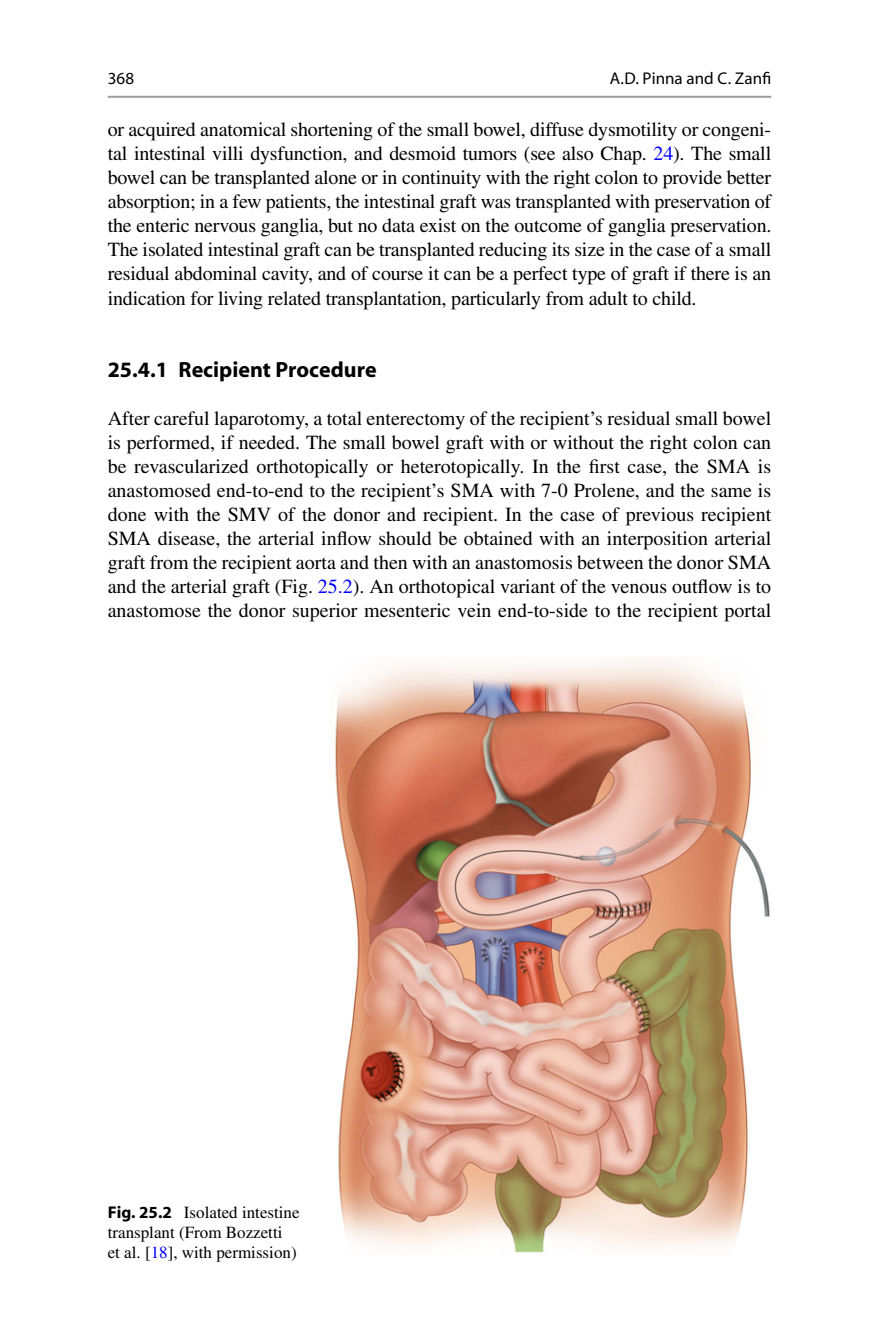
<style>
.page{position:relative;width:879px;height:1333px;background:#fff}
.page>*{position:absolute;margin:0;border:0;box-sizing:border-box;transform-origin:0 0}
.t1{font:700 22px "Qmxqng Myriad";color:#000}
.t2{font:20px/24px "Jcqplj Times";letter-spacing:-.01em;color:#000;text-align:justify}
.t3{font:17px/20px "Jcqplj Times";color:#000}
.t4{font:17px "Kmllwr Myriad";color:#000}
.s1{color:#0000fa}
.s2{font-family:"Qmxqng Myriad";font-weight:700}
</style>
<div class="page">
<img style="left:331px;top:659px;width:439px;height:596px">
<hr style="left:108px;top:96px;width:663px;height:2px;background:#9c9c9c">
<p class="t4" style="left:610px;top:72px;width:163px">A.D. Pinna and C. Zanfi</p>
<p class="t4" style="left:108px;top:72px;width:28px">368</p>
<p class="t2" style="left:108px;top:120px;width:665px">or acquired anatomical shortening of the small bowel, diffuse dysmotility or congeni&shy;tal intestinal villi dysfunction, and desmoid tumors (see also Chap. <span class="s1">24</span>). The small bowel can be transplanted alone or in continuity with the right colon to provide better absorption; in a few patients, the intestinal graft was transplanted with preservation of the enteric nervous ganglia, but no data exist on the outcome of ganglia preservation.<br>The isolated intestinal graft can be transplanted reducing its size in the case of a small residual abdominal cavity, and of course it can be a perfect type of graft if there is an indication for living related transplantation, particularly from adult to child.</p>
<p class="t1" style="left:108px;top:361px;width:270px">25.4.1 Recipient Procedure</p>
<p class="t2" style="left:108px;top:408px;width:665px">After careful laparotomy, a total enterectomy of the recipient’s residual small bowel is performed, if needed. The small bowel graft with or without the right colon can be revascularized orthotopically or heterotopically. In the first case, the SMA is anastomosed end-to-end to the recipient’s SMA with 7-0 Prolene, and the same is done with the SMV of the donor and recipient. In the case of previous recipient SMA disease, the arterial inflow should be obtained with an interposition arterial graft from the recipient aorta and then with an anastomosis between the donor SMA and the arterial graft (Fig. <span class="s1">25.2</span> ). An orthotopical variant of the venous outflow is to anastomose the donor superior mesenteric vein end-to-side to the recipient portal</p>
<p class="t3" style="left:108px;top:1204px;width:193px"><span class="s2">Fig. 25.2</span> Isolated intestine transplant (From Bozzetti<br>et al. [ <span class="s1">18</span> ], with permission)</p>
</div>
